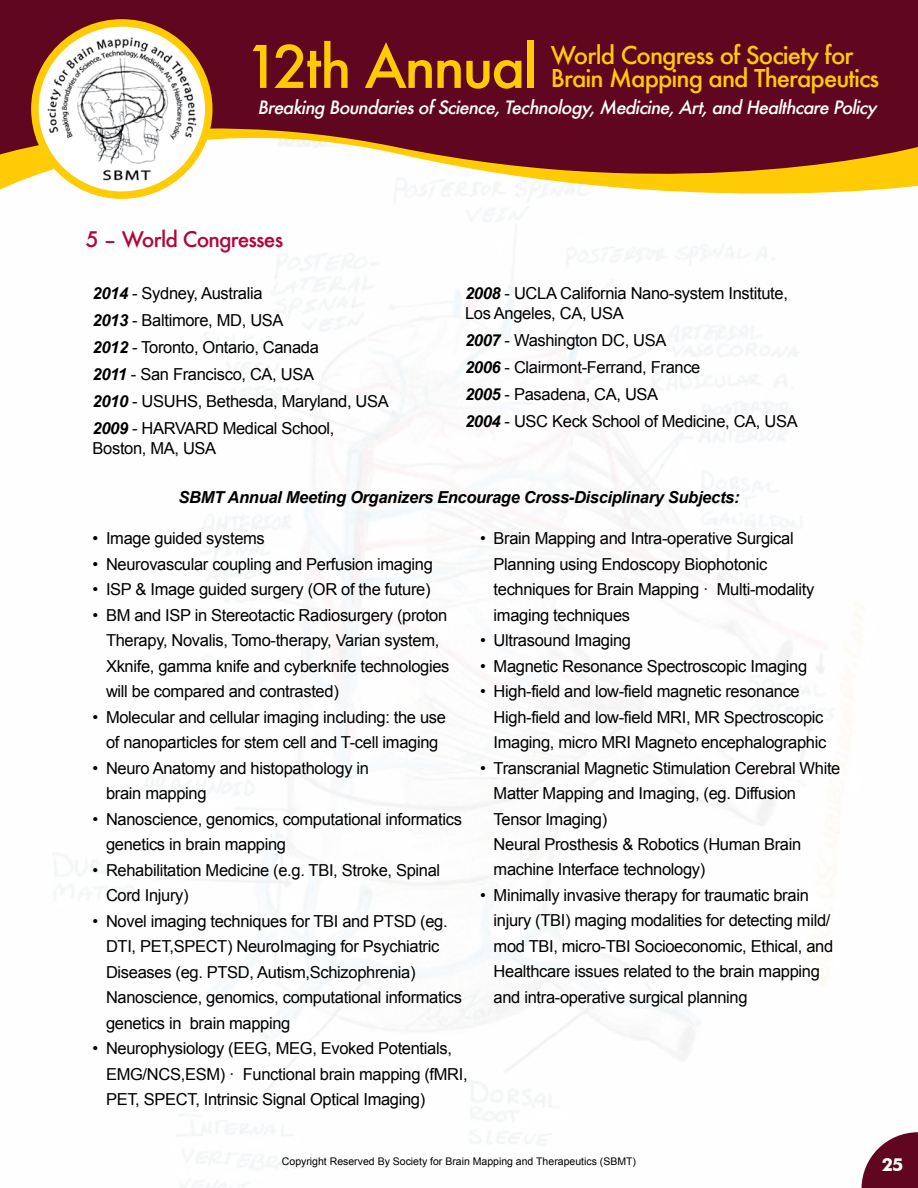
<style>
.page{position:relative;width:918px;height:1188px;background:#fff}
.page>*{position:absolute;margin:0;border:0;box-sizing:border-box;transform-origin:0 0}
.t1{font:500 57px "Futura";letter-spacing:-.04em;color:#ffcb05}
.t2{font:500 24px/22.5px "Futura";letter-spacing:-.04em;color:#ffcb05}
.t3{font:500 21px "Futura";letter-spacing:-.04em;color:#b1063a}
.t4{font:italic 500 18px "Futura";color:#fff}
.t5{font:700 18px "Futura BT";color:#fff}
.t6{font:16.5px/25.5px "Arial";letter-spacing:-.02em;color:#000}
.t7{font:italic 700 16.5px "Arial";letter-spacing:-.02em;color:#000}
.t8{font:10.5px "Arial";color:#000}
.s1{font-weight:700;font-style:italic}
</style>
<div class="page">
<svg style="left:862px;top:1132px;width:56px;height:56px"></svg>
<svg style="left:0;top:0;width:918px;height:207px;fill:#610621"></svg>
<svg style="left:35px;top:23px;width:174px;height:172px"></svg>
<img style="left:44px;top:31px;width:156px;height:156px">
<div style="left:31px;top:19px;width:182px;height:180px;border:8px solid #ffcb05;border-radius:50%"></div>
<h1 class="t1" style="left:245px;top:28px;width:294px">12th Annual</h1>
<h2 class="t2" style="left:551px;top:44px;width:330px">World Congress of Society for<br>Brain Mapping and Therapeutics</h2>
<p class="t4" style="left:258px;top:94px;width:625px">Breaking BoundariesofScience,Technology,Medicine,Art,and HealthcarePolicy</p>
<p class="t3" style="left:86px;top:225px;width:199px">5 – World Congresses</p>
<p class="t6" style="left:93px;top:280px;width:298px;line-height:27px"><span class="s1">2014</span> - Sydney, Australia<br><span class="s1">2013</span> - Baltimore, MD, USA<br><span class="s1">2012</span> - Toronto, Ontario, Canada<br><span class="s1">2011</span> - San Francisco, CA, USA<br><span class="s1">2010</span> - USUHS, Bethesda, Maryland, USA<br><span class="s1">2009</span> - HARVARD Medical School,</p>
<p class="t6" style="left:93px;top:435px;width:125px">Boston, MA, USA</p>
<p class="t6" style="left:465px;top:283px;width:324px;line-height:19.8px"><span class="s1">2008</span> - UCLA California Nano-system Institute,<br>Los Angeles, CA, USA</p>
<p class="t6" style="left:465px;top:327px;width:334px;line-height:27px"><span class="s1">2007</span> - Washington DC, USA<br><span class="s1">2006</span> - Clairmont-Ferrand, France<br><span class="s1">2005</span> - Pasadena, CA, USA<br><span class="s1">2004</span> - USC Keck School of Medicine, CA, USA</p>
<p class="t7" style="left:179px;top:486px;width:562px">SBMT Annual Meeting Organizers Encourage Cross-Disciplinary Subjects:</p>
<p class="t6" style="left:93px;top:526px;width:174px">• Image guided systems</p>
<p class="t6" style="left:93px;top:551px;width:342px">• Neurovascular coupling and Perfusion imaging</p>
<p class="t6" style="left:93px;top:577px;width:340px">• ISP &amp; Image guided surgery (OR of the future)</p>
<p class="t6" style="left:106px;top:602px;width:345px;text-indent:-13px">• BM and ISP in Stereotactic Radiosurgery (proton Therapy, Novalis, Tomo-therapy, Varian system, Xknife, gamma knife and cyberknife technologies will be compared and contrasted)</p>
<p class="t6" style="left:93px;top:704px;width:355px;text-align:center">• Molecular and cellular imaging including: the use of nanoparticles for stem cell and T-cell imaging</p>
<p class="t6" style="left:106px;top:755px;width:265px;text-indent:-13px">• Neuro Anatomy and histopathology in brain mapping</p>
<p class="t6" style="left:106px;top:806px;width:357px;text-indent:-13px">• Nanoscience, genomics, computational informatics genetics in brain mapping</p>
<p class="t6" style="left:106px;top:857px;width:336px;text-indent:-13px">• Rehabilitation Medicine (e.g. TBI, Stroke, Spinal<br>Cord Injury)</p>
<p class="t6" style="left:106px;top:908px;width:357px;text-indent:-13px">• Novel imaging techniques for TBI and PTSD (eg.<br>DTI, PET,SPECT) NeuroImaging for Psychiatric Diseases (eg. PTSD, Autism,Schizophrenia)<br>Nanoscience, genomics, computational informatics genetics in brain mapping</p>
<p class="t6" style="left:106px;top:1036px;width:363px;text-indent:-13px">• Neurophysiology (EEG, MEG, Evoked Potentials,<br>EMG/NCS,ESM) · Functional brain mapping (fMRI,<br>PET, SPECT, Intrinsic Signal Optical Imaging)</p>
<p class="t6" style="left:494px;top:526px;width:322px;text-indent:-13px">• Brain Mapping and Intra-operative Surgical Planning using Endoscopy Biophotonic techniques for Brain Mapping · Multi-modality imaging techniques</p>
<p class="t6" style="left:480px;top:628px;width:152px">• Ultrasound Imaging</p>
<p class="t6" style="left:480px;top:653px;width:329px">• Magnetic Resonance Spectroscopic Imaging</p>
<p class="t6" style="left:494px;top:679px;width:334px;text-indent:-13px">• High-field and low-field magnetic resonance<br>High-field and low-field MRI, MR Spectroscopic<br>Imaging, micro MRI Magneto encephalographic</p>
<p class="t6" style="left:494px;top:755px;width:348px;text-indent:-13px">• Transcranial Magnetic Stimulation Cerebral White Matter Mapping and Imaging, (eg. Diffusion Tensor Imaging)<br>Neural Prosthesis &amp; Robotics (Human Brain machine Interface technology)</p>
<p class="t6" style="left:494px;top:883px;width:341px;text-indent:-13px">• Minimally invasive therapy for traumatic brain injury (TBI) maging modalities for detecting mild/ mod TBI, micro-TBI Socioeconomic, Ethical, and Healthcare issues related to the brain mapping and intra-operative surgical planning</p>
<p class="t8" style="left:282px;top:1155px;width:356px">Copyright Reserved By Society for Brain Mapping and Therapeutics (SBMT)</p>
<p class="t5" style="left:882px;top:1154px;width:23px">25</p>
</div>
